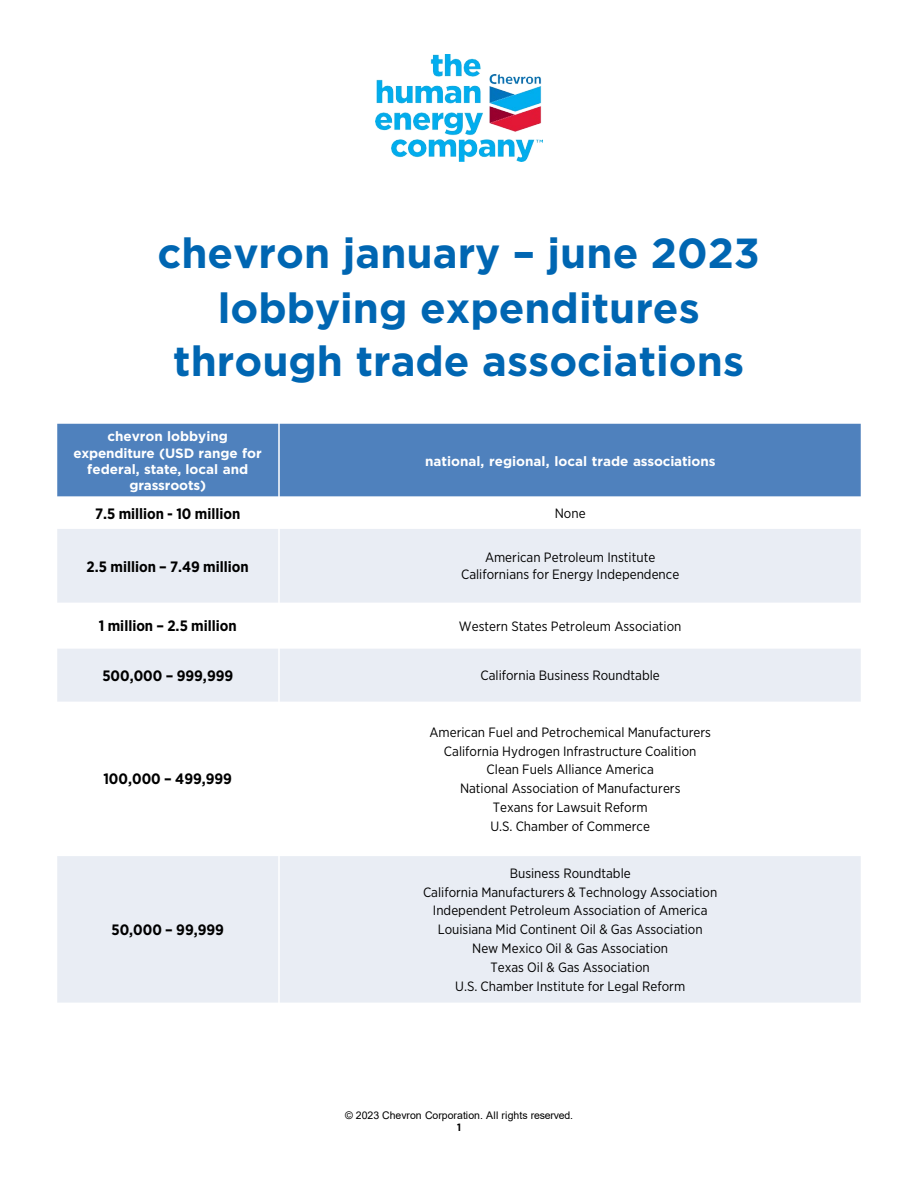
<style>
.page{position:relative;width:918px;height:1188px;background:#fff}
.page>*{position:absolute;margin:0;border:0;box-sizing:border-box;transform-origin:0 0}
.t1{font:700 42px/54px "Gotham";color:#0066b2;text-align:center}
.t2{font:700 15px "Gotham Narrow";color:#000}
.t3{font:13.5px "Gotham Narrow";color:#000}
.t4{font:700 13.5px/16.2px "Gotham";color:#fff;text-align:center}
.t5{font:10.5px "Arial";color:#000}
.t6{font:700 10.5px "Gotham Narrow";color:#000}
</style>
<div class="page">
<img style="left:376px;top:54px;width:166px;height:108px">
<div style="left:56px;top:423px;width:223px;height:76px;background:#4f81bd"></div>
<div style="left:279px;top:423px;width:583px;height:76px;background:#4f81bd"></div>
<div style="left:56px;top:528px;width:223px;height:75px;background:#e9edf4"></div>
<div style="left:279px;top:528px;width:583px;height:75px;background:#e9edf4"></div>
<div style="left:56px;top:648px;width:223px;height:54px;background:#e9edf4"></div>
<div style="left:279px;top:648px;width:583px;height:54px;background:#e9edf4"></div>
<div style="left:56px;top:855px;width:223px;height:148px;background:#e9edf4"></div>
<div style="left:279px;top:855px;width:583px;height:148px;background:#e9edf4"></div>
<hr style="left:278px;top:422px;width:2px;height:582px;background:#fff">
<div style="left:56px;top:496px;width:806px;height:5px;background:#fff"></div>
<hr style="left:56px;top:527px;width:806px;height:2px;background:#fff">
<hr style="left:56px;top:647px;width:806px;height:2px;background:#fff">
<hr style="left:56px;top:855px;width:806px;height:1px;background:#fff">
<hr style="left:56px;top:422px;width:1px;height:582px;background:#fff">
<hr style="left:861px;top:422px;width:1px;height:582px;background:#fff">
<hr style="left:56px;top:422px;width:806px;height:2px;background:#fff">
<h1 class="t1" style="left:157px;top:226px;width:604px">chevron january – june 2023 lobbying expenditures through trade associations</h1>
<p class="t4" style="left:73px;top:428px;width:190px">chevron lobbying expenditure (USD range for federal, state, local and grassroots)</p>
<p class="t4" style="left:425px;top:453px;width:292px">national, regional, local trade associations</p>
<p class="t2" style="left:95px;top:504px;width:147px">7.5 million - 10 million</p>
<p class="t3" style="left:555px;top:505px;width:32px">None</p>
<p class="t2" style="left:87px;top:557px;width:164px">2.5 million – 7.49 million</p>
<p class="t3" style="left:485px;top:549px;width:172px">American Petroleum Institute</p>
<p class="t3" style="left:461px;top:566px;width:220px">Californians for Energy Independence</p>
<p class="t2" style="left:99px;top:617px;width:139px">1 million – 2.5 million</p>
<p class="t3" style="left:459px;top:617px;width:224px">Western States Petroleum Association</p>
<p class="t2" style="left:102px;top:666px;width:132px">500,000 – 999,999</p>
<p class="t3" style="left:481px;top:667px;width:181px">California Business Roundtable</p>
<p class="t2" style="left:103px;top:769px;width:130px">100,000 – 499,999</p>
<p class="t2" style="left:111px;top:920px;width:114px">50,000 – 99,999</p>
<p class="t3" style="left:430px;top:724px;width:283px">American Fuel and Petrochemical Manufacturers</p>
<p class="t3" style="left:444px;top:742px;width:254px">California Hydrogen Infrastructure Coalition</p>
<p class="t3" style="left:487px;top:761px;width:169px">Clean Fuels Alliance America</p>
<p class="t3" style="left:460px;top:780px;width:222px">National Association of Manufacturers</p>
<p class="t3" style="left:493px;top:799px;width:156px">Texans for Lawsuit Reform</p>
<p class="t3" style="left:490px;top:818px;width:161px">U.S. Chamber of Commerce</p>
<p class="t3" style="left:510px;top:865px;width:123px">Business Roundtable</p>
<p class="t3" style="left:423px;top:883px;width:296px">California Manufacturers &amp; Technology Association</p>
<p class="t3" style="left:433px;top:902px;width:276px">Independent Petroleum Association of America</p>
<p class="t3" style="left:438px;top:921px;width:266px">Louisiana Mid Continent Oil &amp; Gas Association</p>
<p class="t3" style="left:472px;top:940px;width:197px">New Mexico Oil &amp; Gas Association</p>
<p class="t3" style="left:491px;top:959px;width:161px">Texas Oil &amp; Gas Association</p>
<p class="t3" style="left:455px;top:978px;width:231px">U.S. Chamber Institute for Legal Reform</p>
<p class="t5" style="left:345px;top:1108px;width:229px">© 2023 Chevron Corporation. All rights reserved.</p>
<p class="t6" style="left:457px;top:1121px;width:5px">1</p>
</div>
